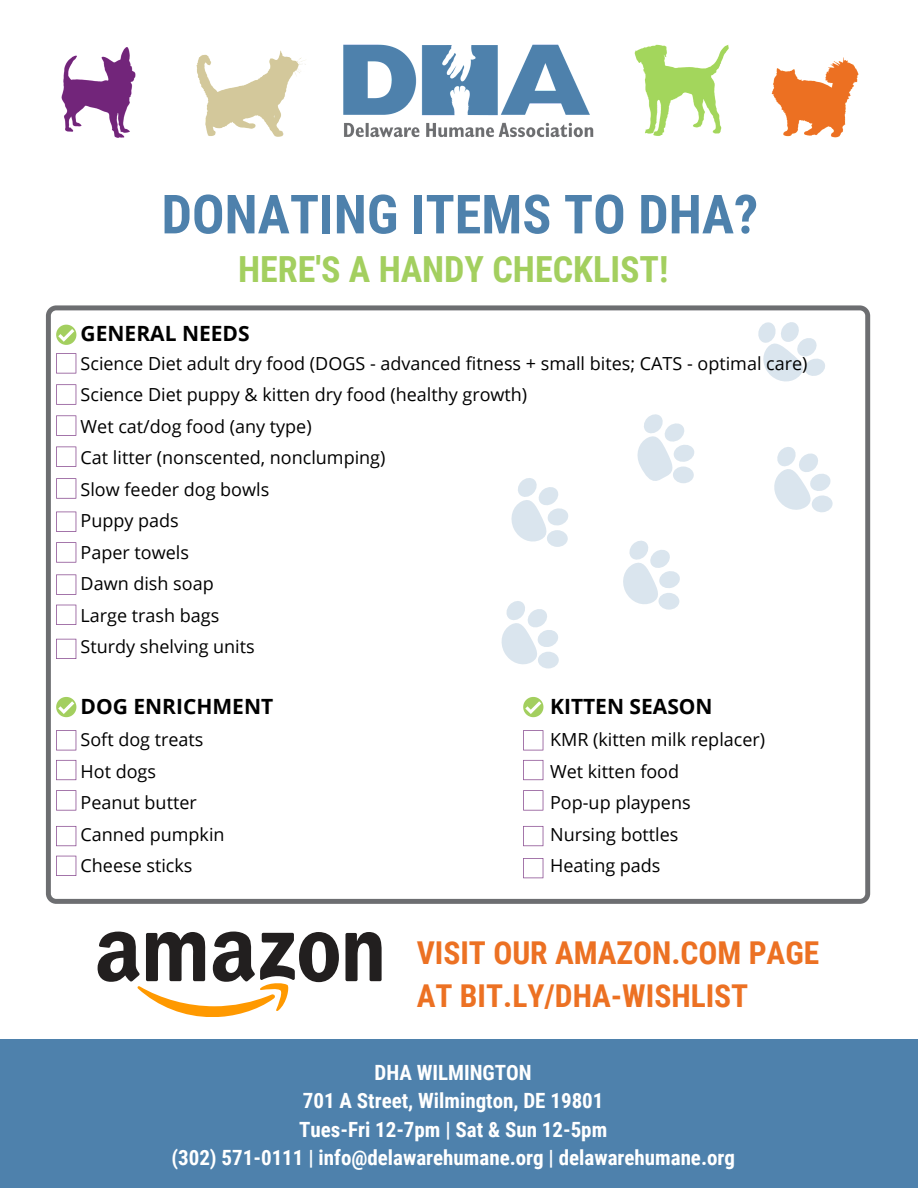
<style>
.page{position:relative;width:918px;height:1188px;background:#fff}
.page>*{position:absolute;margin:0;border:0;box-sizing:border-box;transform-origin:0 0}
.t1{font:700 54px "Roboto Condensed";color:#4e81ac}
.t2{font:700 36px "Roboto Condensed";color:#a3cf5f}
.t3{font:700 31.5px/43.3px "Roboto Condensed";color:#ec7123}
.t4{font:700 21px/28.5px "Roboto Condensed";color:#fff;text-align:center}
.t5{font:700 21px "Open Sans";color:#000}
.t6{font:18px/31.5px "Open Sans";color:#000}
</style>
<div class="page">
<img style="left:61px;top:44px;width:798px;height:94px">
<svg style="left:46px;top:305px;width:824px;height:599px"></svg>
<svg style="left:56px;top:353px;width:20px;height:20px"></svg>
<svg style="left:56px;top:384px;width:20px;height:21px"></svg>
<svg style="left:56px;top:416px;width:20px;height:20px"></svg>
<svg style="left:56px;top:447px;width:20px;height:20px"></svg>
<svg style="left:56px;top:478px;width:20px;height:21px"></svg>
<svg style="left:56px;top:512px;width:20px;height:20px"></svg>
<svg style="left:56px;top:542px;width:20px;height:21px"></svg>
<svg style="left:56px;top:575px;width:20px;height:20px"></svg>
<svg style="left:56px;top:605px;width:20px;height:20px"></svg>
<svg style="left:56px;top:639px;width:20px;height:20px"></svg>
<svg style="left:56px;top:730px;width:20px;height:20px"></svg>
<svg style="left:56px;top:760px;width:20px;height:20px"></svg>
<svg style="left:56px;top:790px;width:20px;height:20px"></svg>
<svg style="left:56px;top:826px;width:20px;height:20px"></svg>
<svg style="left:56px;top:856px;width:20px;height:20px"></svg>
<svg style="left:523px;top:730px;width:20px;height:20px"></svg>
<svg style="left:523px;top:760px;width:20px;height:20px"></svg>
<svg style="left:523px;top:790px;width:20px;height:20px"></svg>
<svg style="left:523px;top:826px;width:20px;height:20px"></svg>
<svg style="left:523px;top:858px;width:20px;height:20px"></svg>
<svg style="left:56px;top:697px;width:20px;height:20px"></svg>
<svg style="left:523px;top:697px;width:20px;height:20px"></svg>
<svg style="left:56px;top:325px;width:20px;height:20px"></svg>
<div style="left:0;top:1039px;width:918px;height:149px;background:#4e81ac"></div>
<svg style="left:98px;top:932px;width:284px;height:85px"></svg>
<h1 class="t1" style="left:161px;top:183px;width:598px">DONATING ITEMS TO DHA?</h1>
<h2 class="t2" style="left:238px;top:249px;width:432px">HERE'S A HANDY CHECKLIST!</h2>
<p class="t5" style="left:81px;top:318px;width:171px">GENERAL NEEDS</p>
<p class="t6" style="left:81px;top:347px;width:728px">Science Diet adult dry food (DOGS - advanced fitness + small bites; CATS - optimal care)<br>Science Diet puppy &amp; kitten dry food (healthy growth)<br>Wet cat/dog food (any type)<br>Cat litter (nonscented, nonclumping)<br>Slow feeder dog bowls<br>Puppy pads<br>Paper towels<br>Dawn dish soap<br>Large trash bags<br>Sturdy shelving units</p>
<p class="t5" style="left:81px;top:691px;width:194px">DOG ENRICHMENT</p>
<p class="t6" style="left:81px;top:724px;width:146px">Soft dog treats<br>Hot dogs<br>Peanut butter<br>Canned pumpkin<br>Cheese sticks</p>
<p class="t5" style="left:550px;top:691px;width:164px">KITTEN SEASON</p>
<p class="t6" style="left:550px;top:724px;width:217px">KMR (kitten milk replacer)<br>Wet kitten food<br>Pop-up playpens<br>Nursing bottles<br>Heating pads</p>
<h3 class="t3" style="left:417px;top:931px;width:404px">VISIT OUR AMAZON.COM PAGE<br>AT BIT.LY/DHA-WISHLIST</h3>
<p class="t4" style="left:171px;top:1058px;width:565px">DHA WILMINGTON<br>701 A Street, Wilmington, DE 19801<br>Tues-Fri 12-7pm | Sat &amp; Sun 12-5pm<br>(302) 571-0111 | info@delawarehumane.org | delawarehumane.org</p>
</div>
